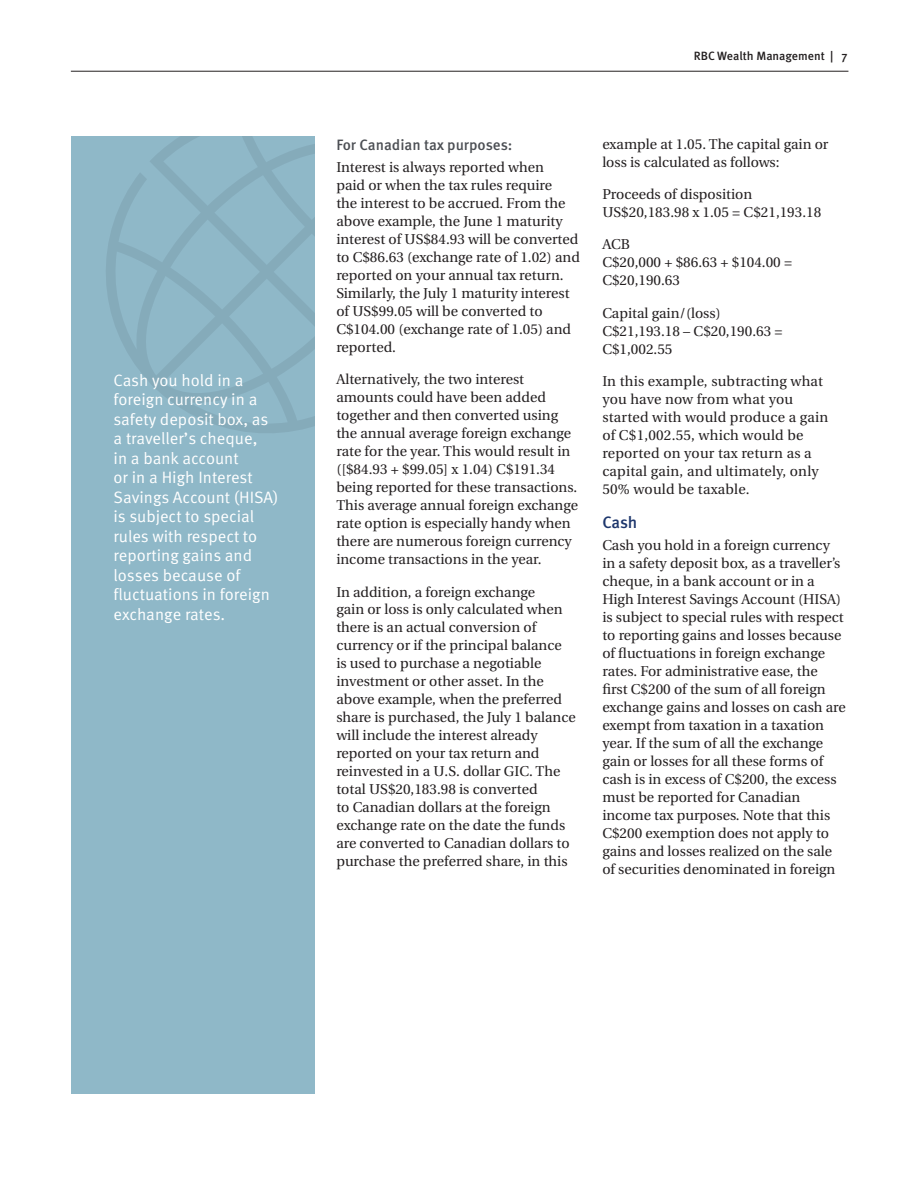
<style>
.page{position:relative;width:918px;height:1188px;background:#fff}
.page>*{position:absolute;margin:0;border:0;box-sizing:border-box;transform-origin:0 0}
.t1{font:16.5px/19.5px "Meta OT Norm";color:#fff}
.t2{font:500 16.5px "Meta OT";color:#1d366c}
.t3{font:500 15px "Meta OT";letter-spacing:-.005em;color:#4c4f54}
.t4{font:14.25px/18px "Utopia";color:#231f20}
.t5{font:500 12px "Meta OT";color:#231f20}
</style>
<div class="page">
<hr style="left:71px;top:71px;width:777px;height:1px;background:#231f20">
<div style="left:71px;top:137px;width:244px;height:957px;background:#8fb8c8"></div>
<svg style="left:101px;top:136px;width:214px;height:297px"></svg>
<p class="t1" style="left:114px;top:370px;width:166px">Cash you hold in a foreign currency in a safety deposit box, as a traveller’s cheque,<br>in a bank account<br>or in a High Interest<br>Savings Account (HISA) is subject to special rules with respect to reporting gains and losses because of fluctuations in foreign exchange rates.</p>
<p class="t5" style="left:694px;top:48px;width:155px">RBC Wealth Management | 7</p>
<p class="t3" style="left:336px;top:135px;width:178px">For Canadian tax purposes:</p>
<p class="t4" style="left:336px;top:158px;width:245px">Interest is always reported when<br>paid or when the tax rules require<br>the interest to be accrued. From the above example, the June 1 maturity interest of US$84.93 will be converted to C$86.63 (exchange rate of 1.02) and reported on your annual tax return.<br>Similarly, the July 1 maturity interest of US$99.05 will be converted to C$104.00 (exchange rate of 1.05) and reported.</p>
<p class="t4" style="left:336px;top:371px;width:243px">Alternatively, the two interest amounts could have been added together and then converted using the annual average foreign exchange rate for the year. This would result in ([$84.93 + $99.05] x 1.04) C$191.34 being reported for these transactions.<br>This average annual foreign exchange rate option is especially handy when there are numerous foreign currency income transactions in the year.</p>
<p class="t4" style="left:336px;top:583px;width:241px">In addition, a foreign exchange<br>gain or loss is only calculated when there is an actual conversion of currency or if the principal balance is used to purchase a negotiable investment or other asset. In the above example, when the preferred share is purchased, the July 1 balance will include the interest already reported on your tax return and reinvested in a U.S. dollar GIC. The total US$20,183.98 is converted<br>to Canadian dollars at the foreign exchange rate on the date the funds are converted to Canadian dollars to purchase the preferred share, in this</p>
<p class="t4" style="left:602px;top:135px;width:228px">example at 1.05. The capital gain or loss is calculated as follows:</p>
<p class="t4" style="left:602px;top:186px;width:220px">Proceeds of disposition<br>US$20,183.98 x 1.05 = C$21,193.18</p>
<p class="t4" style="left:602px;top:236px;width:191px">ACB<br>C$20,000 + $86.63 + $104.00 =<br>C$20,190.63</p>
<p class="t4" style="left:602px;top:304px;width:182px">Capital gain/(loss)<br>C$21,193.18 – C$20,190.63 =<br>C$1,002.55</p>
<p class="t4" style="left:602px;top:372px;width:227px">In this example, subtracting what you have now from what you started with would produce a gain of C$1,002.55, which would be reported on your tax return as a capital gain, and ultimately, only<br>50% would be taxable.</p>
<p class="t2" style="left:602px;top:512px;width:37px">Cash</p>
<p class="t4" style="left:602px;top:537px;width:245px">Cash you hold in a foreign currency in a safety deposit box, as a traveller’s cheque, in a bank account or in a High Interest Savings Account (HISA) is subject to special rules with respect to reporting gains and losses because of fluctuations in foreign exchange rates. For administrative ease, the first C$200 of the sum of all foreign exchange gains and losses on cash are exempt from taxation in a taxation year. If the sum of all the exchange gain or losses for all these forms of cash is in excess of C$200, the excess must be reported for Canadian income tax purposes. Note that this C$200 exemption does not apply to gains and losses realized on the sale of securities denominated in foreign</p>
</div>
